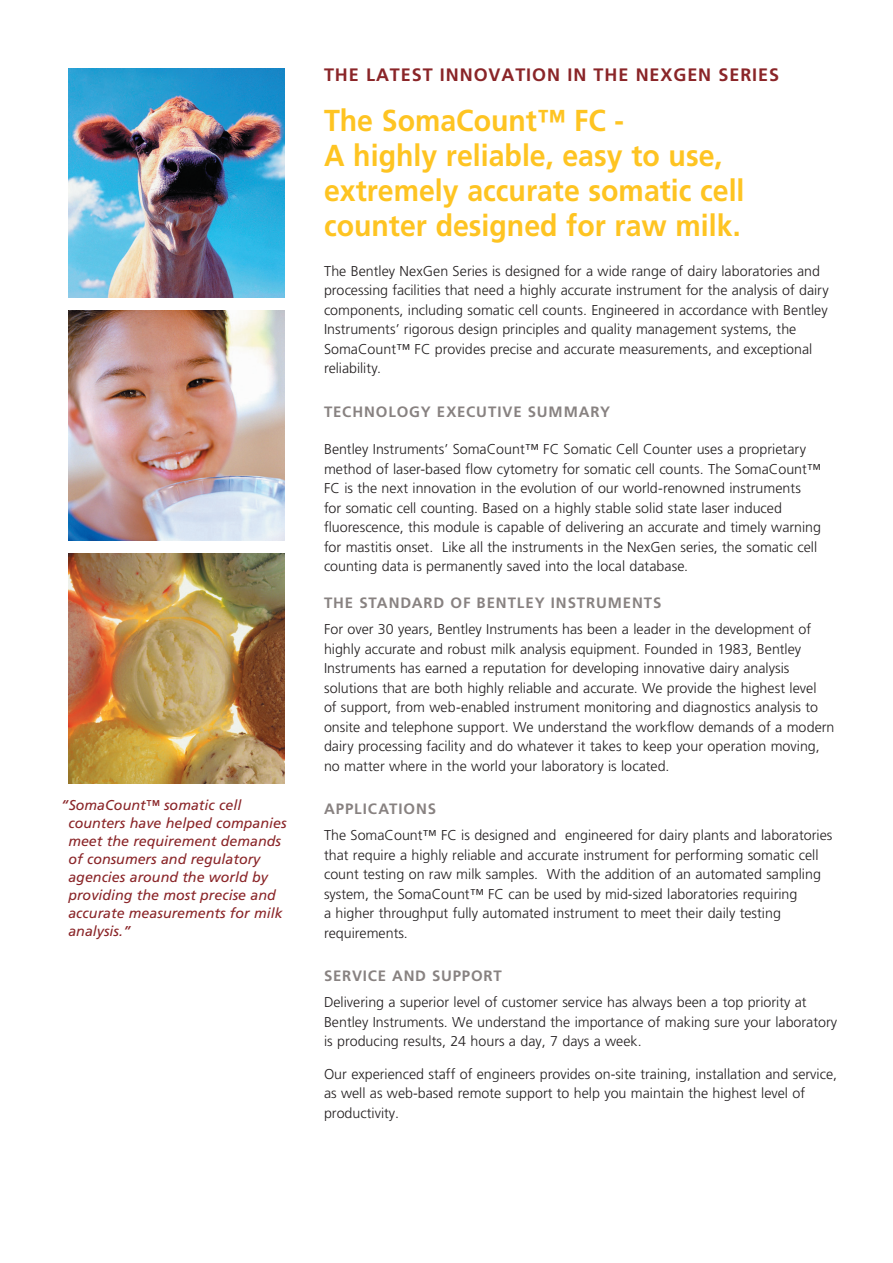
<style>
.page{position:relative;width:893px;height:1263px;background:#fff}
.page>*{position:absolute;margin:0;border:0;box-sizing:border-box;transform-origin:0 0}
.t1{font:700 30.3px/35.1px "Frutiger LT Std";color:#fec422;scale:.94 1}
.t2{font:700 18px "Frutiger LT Std";letter-spacing:.05em;color:#8a2528}
.New_Style_Sheet{font:700 15px "Frutiger LT Std";letter-spacing:.06em;color:#888281}
.Body{font:300 14.25px/19.5px "Frutiger LT Std";color:#231f20}
.New_Style_Sheet-2{font:300 14.25px/19.5px "Frutiger LT Std";color:#231f20}
.t3{font:italic 14.25px/18px "Frutiger LT Std";color:#8a2528}
</style>
<div class="page">
<img style="left:68px;top:68px;width:216px;height:230px">
<img style="left:68px;top:310px;width:216px;height:230px">
<img style="left:68px;top:554px;width:216px;height:229px">
<p class="t3" style="left:68px;top:796px;width:220px;text-indent:-8px">“SomaCount™ somatic cell counters have helped companies meet the requirement demands of consumers and regulatory agencies around the world by providing the most precise and accurate measurements for milk analysis.”</p>
<p class="t2" style="left:324px;top:64px;width:457px">THE LATEST INNOVATION IN THE NEXGEN SERIES</p>
<p class="t1" style="left:324px;top:103px;width:449px">The SomaCount™ FC -<br>A highly reliable, easy to use, extremely accurate somatic cell counter designed for raw milk.</p>
<p class="Body" style="left:324px;top:261px;width:506px">The Bentley NexGen Series is designed for a wide range of dairy laboratories and processing facilities that need a highly accurate instrument for the analysis of dairy components, including somatic cell counts. Engineered in accordance with Bentley Instruments’ rigorous design principles and quality management systems, the SomaCount™ FC provides precise and accurate measurements, and exceptional reliability.</p>
<p class="New_Style_Sheet" style="left:324px;top:403px;width:288px">TECHNOLOGY EXECUTIVE SUMMARY</p>
<p class="New_Style_Sheet-2" style="left:324px;top:440px;width:499px">Bentley Instruments’ SomaCount™ FC Somatic Cell Counter uses a proprietary method of laser-based flow cytometry for somatic cell counts. The SomaCount™ FC is the next innovation in the evolution of our world-renowned instruments for somatic cell counting. Based on a highly stable solid state laser induced fluorescence, this module is capable of delivering an accurate and timely warning for mastitis onset. Like all the instruments in the NexGen series, the somatic cell counting data is permanently saved into the local database.</p>
<p class="New_Style_Sheet" style="left:324px;top:594px;width:339px">THE STANDARD OF BENTLEY INSTRUMENTS</p>
<p class="Body" style="left:324px;top:620px;width:512px">For over 30 years, Bentley Instruments has been a leader in the development of highly accurate and robust milk analysis equipment. Founded in 1983, Bentley Instruments has earned a reputation for developing innovative dairy analysis solutions that are both highly reliable and accurate. We provide the highest level<br>of support, from web-enabled instrument monitoring and diagnostics analysis to onsite and telephone support. We understand the workflow demands of a modern dairy processing facility and do whatever it takes to keep your operation moving, no matter where in the world your laboratory is located.</p>
<p class="New_Style_Sheet" style="left:324px;top:800px;width:114px">APPLICATIONS</p>
<p class="Body" style="left:324px;top:826px;width:510px">The SomaCount™ FC is designed and engineered for dairy plants and laboratories that require a highly reliable and accurate instrument for performing somatic cell count testing on raw milk samples. With the addition of an automated sampling system, the SomaCount™ FC can be used by mid-sized laboratories requiring<br>a higher throughput fully automated instrument to meet their daily testing requirements.</p>
<p class="New_Style_Sheet" style="left:324px;top:967px;width:179px">SERVICE AND SUPPORT</p>
<p class="Body" style="left:324px;top:993px;width:515px">Delivering a superior level of customer service has always been a top priority at<br>Bentley Instruments. We understand the importance of making sure your laboratory is producing results, 24 hours a day, 7 days a week.</p>
<p class="Body" style="left:324px;top:1064px;width:515px">Our experienced staff of engineers provides on-site training, installation and service, as well as web-based remote support to help you maintain the highest level of productivity.</p>
</div>
